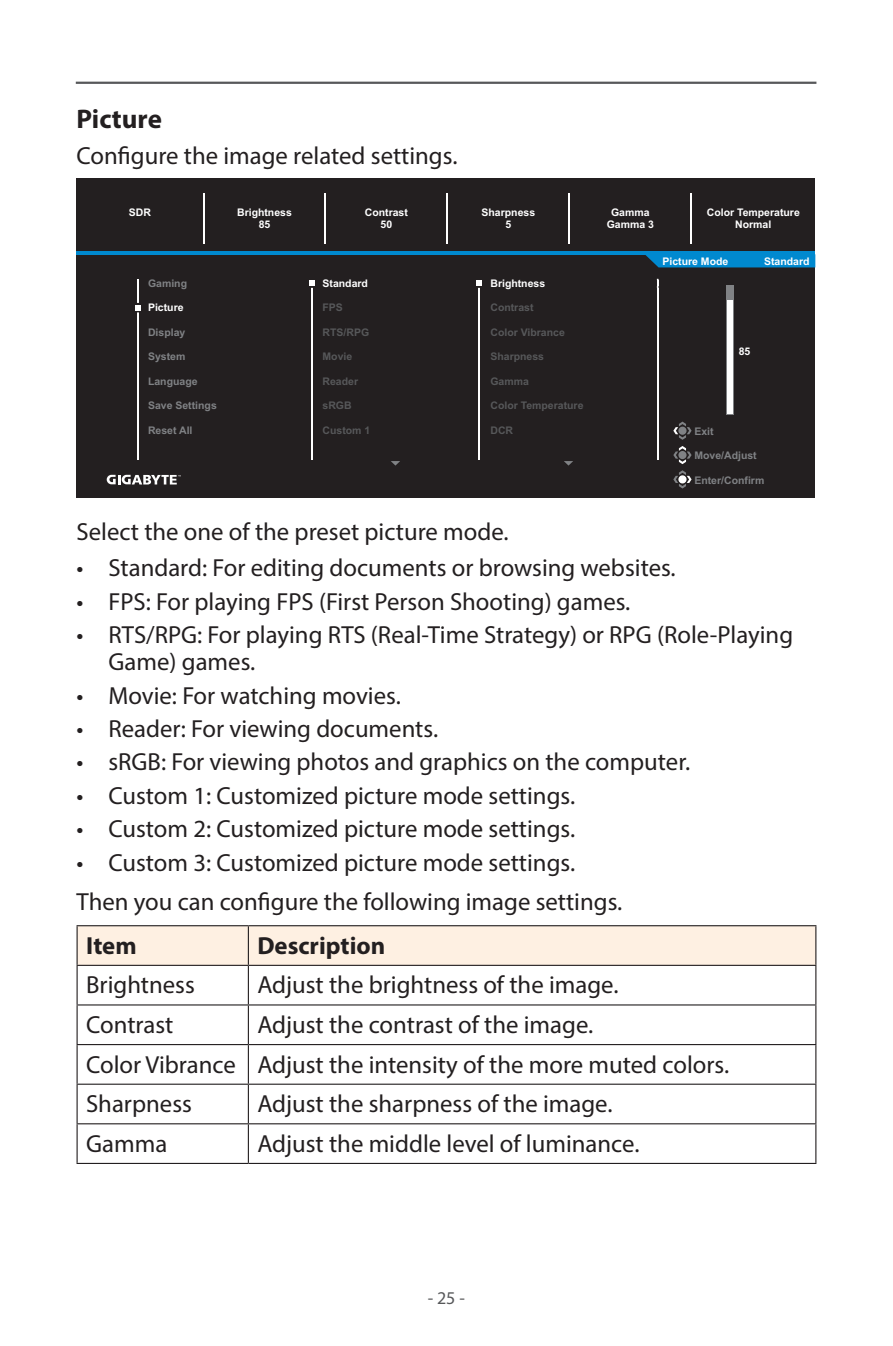
<style>
.page{position:relative;width:893px;height:1346px;background:#fff}
.page>*{position:absolute;margin:0;border:0;box-sizing:border-box;transform-origin:0 0}
.t1{font:700 27px "Myriad Pro";color:#231f20}
.t2{font:24.75px/39.6px "Myriad Pro";color:#231f20}
.t3{font:700 24.75px "Myriad Pro";color:#231f20}
.t4{font:18px "Myriad Pro";color:#57585a}
.t5{font:700 10.58px/12.8px "Arial";color:#fff;text-align:center}
.t6{font:700 10.58px "Arial";color:#57585a}
.t7{font:700 10.58px "Arial";color:#808285}
</style>
<div class="page">
<hr style="left:76px;top:82px;width:740px;height:2px;background:#57585a">
<div style="left:77px;top:179px;width:738px;height:72px;background:#231f20"></div>
<div style="left:77px;top:254px;width:738px;height:243px;background:#231f20"></div>
<hr style="left:77px;top:251px;width:738px;height:3px;background:#0089cf">
<div style="left:645px;top:254px;width:170px;height:13px;background:#0089cf"></div>
<svg style="left:107px;top:475px;width:74px;height:9px"></svg>
<svg style="left:673px;top:422px;width:19px;height:18px"></svg>
<svg style="left:673px;top:446px;width:19px;height:18px"></svg>
<svg style="left:673px;top:470px;width:19px;height:18px"></svg>
<hr style="left:203px;top:193px;width:1px;height:50px;background:#fff">
<hr style="left:325px;top:193px;width:1px;height:50px;background:#fff">
<hr style="left:447px;top:193px;width:1px;height:50px;background:#fff">
<hr style="left:569px;top:193px;width:1px;height:50px;background:#fff">
<hr style="left:691px;top:193px;width:1px;height:50px;background:#fff">
<hr style="left:138px;top:279px;width:1px;height:180px;background:#fff">
<svg style="left:135px;top:303px;width:6px;height:9px"></svg>
<hr style="left:311px;top:279px;width:1px;height:180px;background:#fff">
<svg style="left:309px;top:279px;width:6px;height:9px"></svg>
<hr style="left:479px;top:279px;width:1px;height:180px;background:#fff">
<svg style="left:476px;top:279px;width:6px;height:9px"></svg>
<hr style="left:657px;top:279px;width:1px;height:180px;background:#fff">
<svg style="left:656px;top:278px;width:3px;height:10px"></svg>
<svg style="left:391px;top:461px;width:9px;height:5px"></svg>
<svg style="left:564px;top:461px;width:9px;height:5px"></svg>
<div style="left:726px;top:285px;width:7px;height:130px;background:#808285"></div>
<svg style="left:727px;top:300px;width:5px;height:3px"></svg>
<div style="left:727px;top:304px;width:5px;height:110px;background:#fff"></div>
<div style="left:78px;top:926px;width:737px;height:39px;background:#fef0e2"></div>
<hr style="left:77px;top:925px;width:171px;height:1px;background:#231f20">
<hr style="left:77px;top:926px;width:1px;height:39px;background:#231f20">
<hr style="left:248px;top:925px;width:568px;height:1px;background:#231f20">
<hr style="left:248px;top:926px;width:1px;height:39px;background:#231f20">
<hr style="left:815px;top:926px;width:1px;height:39px;background:#231f20">
<hr style="left:77px;top:965px;width:171px;height:1px;background:#231f20">
<hr style="left:77px;top:966px;width:1px;height:38px;background:#231f20">
<hr style="left:248px;top:965px;width:568px;height:1px;background:#231f20">
<hr style="left:248px;top:966px;width:1px;height:38px;background:#231f20">
<hr style="left:815px;top:966px;width:1px;height:38px;background:#231f20">
<hr style="left:77px;top:1004px;width:171px;height:1px;background:#231f20">
<hr style="left:77px;top:1005px;width:1px;height:39px;background:#231f20">
<hr style="left:248px;top:1004px;width:568px;height:1px;background:#231f20">
<hr style="left:248px;top:1005px;width:1px;height:39px;background:#231f20">
<hr style="left:815px;top:1005px;width:1px;height:39px;background:#231f20">
<hr style="left:77px;top:1044px;width:171px;height:1px;background:#231f20">
<hr style="left:77px;top:1045px;width:1px;height:38px;background:#231f20">
<hr style="left:248px;top:1044px;width:568px;height:1px;background:#231f20">
<hr style="left:248px;top:1045px;width:1px;height:38px;background:#231f20">
<hr style="left:815px;top:1045px;width:1px;height:38px;background:#231f20">
<hr style="left:77px;top:1083px;width:171px;height:2px;background:#231f20">
<hr style="left:77px;top:1085px;width:1px;height:38px;background:#231f20">
<hr style="left:248px;top:1083px;width:568px;height:2px;background:#231f20">
<hr style="left:248px;top:1085px;width:1px;height:38px;background:#231f20">
<hr style="left:815px;top:1085px;width:1px;height:38px;background:#231f20">
<hr style="left:77px;top:1123px;width:171px;height:1px;background:#231f20">
<hr style="left:77px;top:1124px;width:1px;height:39px;background:#231f20">
<hr style="left:248px;top:1123px;width:568px;height:1px;background:#231f20">
<hr style="left:248px;top:1124px;width:1px;height:39px;background:#231f20">
<hr style="left:815px;top:1124px;width:1px;height:39px;background:#231f20">
<hr style="left:77px;top:1163px;width:171px;height:1px;background:#231f20">
<hr style="left:248px;top:1163px;width:568px;height:1px;background:#231f20">
<p class="t1" style="left:77px;top:101px;width:87px">Picture</p>
<p class="t2" style="left:77px;top:136px;width:382px">Configure the image related settings.</p>
<p class="t5" style="left:129px;top:206px;width:24px">SDR</p>
<p class="t5" style="left:237px;top:206px;width:56px">Brightness<br>85</p>
<p class="t5" style="left:365px;top:206px;width:45px">Contrast<br>50</p>
<p class="t5" style="left:482px;top:206px;width:55px">Sharpness<br>5</p>
<p class="t5" style="left:607px;top:206px;width:49px">Gamma<br>Gamma 3</p>
<p class="t5" style="left:707px;top:206px;width:95px">Color Temperature<br>Normal</p>
<p class="t7" style="left:148px;top:276px;width:41px">Gaming</p>
<p class="t5" style="left:148px;top:301px;width:37px">Picture</p>
<p class="t7" style="left:148px;top:325px;width:39px">Display</p>
<p class="t7" style="left:148px;top:349px;width:39px">System</p>
<p class="t7" style="left:148px;top:373px;width:51px">Language</p>
<p class="t7" style="left:148px;top:398px;width:70px">Save Settings</p>
<p class="t7" style="left:148px;top:422px;width:46px">Reset All</p>
<p class="t5" style="left:323px;top:277px;width:47px">Standard</p>
<p class="t6" style="left:323px;top:300px;width:22px">FPS</p>
<p class="t6" style="left:323px;top:325px;width:48px">RTS/RPG</p>
<p class="t6" style="left:323px;top:349px;width:31px">Movie</p>
<p class="t6" style="left:323px;top:373px;width:37px">Reader</p>
<p class="t6" style="left:323px;top:398px;width:31px">sRGB</p>
<p class="t6" style="left:323px;top:422px;width:49px">Custom 1</p>
<p class="t5" style="left:490px;top:277px;width:56px">Brightness</p>
<p class="t6" style="left:490px;top:300px;width:45px">Contrast</p>
<p class="t6" style="left:490px;top:325px;width:76px">Color Vibrance</p>
<p class="t6" style="left:490px;top:349px;width:55px">Sharpness</p>
<p class="t6" style="left:490px;top:373px;width:40px">Gamma</p>
<p class="t6" style="left:490px;top:398px;width:95px">Color Temperature</p>
<p class="t6" style="left:490px;top:422px;width:24px">DCR</p>
<p class="t5" style="left:662px;top:255px;width:67px">Picture Mode</p>
<p class="t5" style="left:764px;top:255px;width:47px">Standard</p>
<p class="t5" style="left:739px;top:345px;width:13px">85</p>
<p class="t7" style="left:694px;top:424px;width:21px">Exit</p>
<p class="t7" style="left:694px;top:448px;width:64px">Move/Adjust</p>
<p class="t7" style="left:694px;top:472px;width:71px">Enter/Confirm</p>
<p class="t2" style="left:77px;top:511px;width:434px">Select the one of the preset picture mode.</p>
<p class="t2" style="left:77px;top:548px;width:601px">• Standard: For editing documents or browsing websites.</p>
<p class="t2" style="left:77px;top:581px;width:555px">• FPS: For playing FPS (First Person Shooting) games.</p>
<p class="t2" style="left:108px;top:621px;width:686px;line-height:27px;text-indent:-32px">• RTS/RPG: For playing RTS (Real-Time Strategy) or RPG (Role-Playing<br>Game) games.</p>
<p class="t2" style="left:77px;top:675px;width:326px">• Movie: For watching movies.</p>
<p class="t2" style="left:77px;top:708px;width:363px">• Reader: For viewing documents.</p>
<p class="t2" style="left:77px;top:742px;width:615px">• sRGB: For viewing photos and graphics on the computer.</p>
<p class="t2" style="left:77px;top:775px;width:500px">• Custom 1: Customized picture mode settings.</p>
<p class="t2" style="left:77px;top:809px;width:500px">• Custom 2: Customized picture mode settings.</p>
<p class="t2" style="left:77px;top:842px;width:547px">• Custom 3: Customized picture mode settings.<br>Then you can configure the following image settings.</p>
<p class="t3" style="left:86px;top:929px;width:52px">Item</p>
<p class="t3" style="left:257px;top:929px;width:129px">Description</p>
<p class="t2" style="left:86px;top:965px;width:110px">Brightness</p>
<p class="t2" style="left:257px;top:965px;width:363px">Adjust the brightness of the image.</p>
<p class="t2" style="left:86px;top:1004px;width:89px">Contrast</p>
<p class="t2" style="left:86px;top:1004px;width:645px;text-indent:171px">Adjust the contrast of the image.<br>Color Vibrance Adjust the intensity of the more muted colors.<br>Sharpness</p>
<p class="t2" style="left:257px;top:1084px;width:357px">Adjust the sharpness of the image.</p>
<p class="t2" style="left:86px;top:1123px;width:83px">Gamma</p>
<p class="t2" style="left:257px;top:1123px;width:384px">Adjust the middle level of luminance.</p>
<p class="t4" style="left:428px;top:1287px;width:39px">- 25 -</p>
</div>
